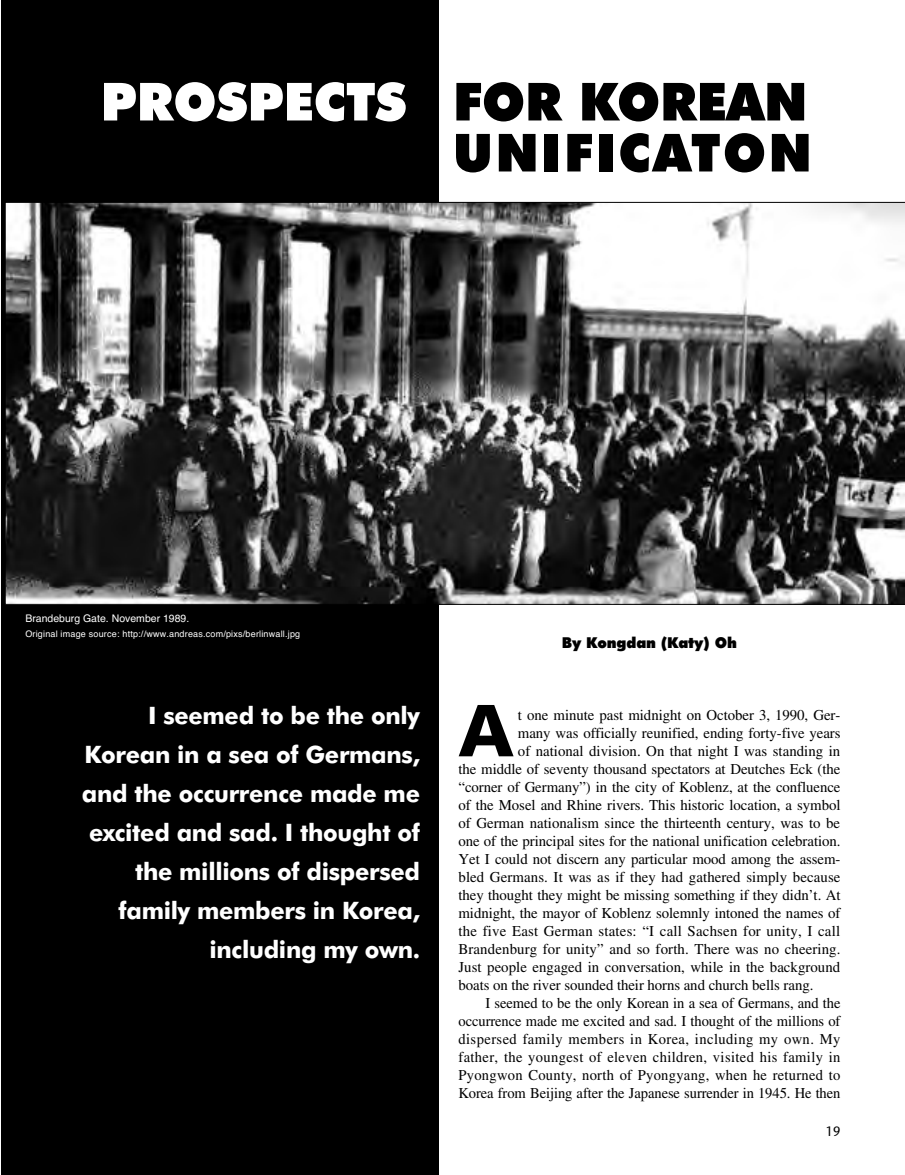
<style>
.page{position:relative;width:905px;height:1175px;background:#fff}
.page>*{position:absolute;margin:0;border:0;box-sizing:border-box;transform-origin:0 0}
.t1{font:900 73.5px "Frutiger";color:#000}
.t2{font:900 52.5px/51px "Futura BT";letter-spacing:-.005em;color:#000;text-align:right}
.t3{font:700 24px/39px "Futura BT";letter-spacing:-.015em;color:#fff;text-align:right}
.t4{font:15px "EAA Times";letter-spacing:-.005em;color:#000}
.t5{font:15px "EAA Times";letter-spacing:.025em;color:#000}
.t6{font:15px "EAA Times";letter-spacing:.015em;color:#000}
.t7{font:15px "EAA Times";letter-spacing:.02em;color:#000}
.t8{font:15px "EAA Times";letter-spacing:.03em;color:#000}
.t9{font:900 15px "Futura BT";letter-spacing:-.005em;color:#000}
.t10{font:13.5px "Stone Sans";color:#000;scale:.95 1}
.t11{font:10.5px "Helvetica";color:#fff}
.t12{font:9px "Helvetica";letter-spacing:.02em;color:#fff}
.s1{color:#fff}
</style>
<div class="page">
<div style="left:1px;top:0;width:438px;height:1174px;background:#000"></div>
<svg style="left:5px;top:202px;width:899px;height:402px"></svg>
<h2 class="t2" style="left:101px;top:81px;width:712px"><span class="s1">PROSPECTS</span> FOR KOREAN<br>UNIFICATON</h2>
<p class="t11" style="left:25px;top:612px;width:165px">Brandeburg Gate. November 1989.</p>
<p class="t12" style="left:25px;top:628px;width:276px">Original image source: http://www.andreas.com/pixs/berlinwall.jpg</p>
<h3 class="t3" style="left:82px;top:698px;width:339px">I seemed to be the only<br>Korean in a sea of Germans, and the occurrence made me excited and sad. I thought of the millions of dispersed family members in Korea, including my own.</h3>
<p class="t9" style="left:562px;top:637px;width:177px">By Kongdan (Katy) Oh</p>
<h1 class="t1" style="left:458px;top:701px;width:58px">A</h1>
<p class="t4" style="left:518px;top:710px;width:324px">t one minute past midnight on October 3, 1990, Ger-</p>
<p class="t4" style="left:518px;top:728px;width:324px">many was officially reunified, ending forty-five years</p>
<p class="t4" style="left:518px;top:746px;width:324px">of national division. On that night I was standing in</p>
<p class="t4" style="left:458px;top:764px;width:383px">the middle of seventy thousand spectators at Deutches Eck (the</p>
<p class="t4" style="left:458px;top:782px;width:383px">“corner of Germany”) in the city of Koblenz, at the confluence</p>
<p class="t4" style="left:458px;top:800px;width:383px">of the Mosel and Rhine rivers. This historic location, a symbol</p>
<p class="t4" style="left:458px;top:818px;width:383px">of German nationalism since the thirteenth century, was to be</p>
<p class="t4" style="left:458px;top:836px;width:383px">one of the principal sites for the national unification celebration.</p>
<p class="t4" style="left:458px;top:854px;width:383px">Yet I could not discern any particular mood among the assem-</p>
<p class="t4" style="left:458px;top:872px;width:383px">bled Germans. It was as if they had gathered simply because</p>
<p class="t4" style="left:458px;top:890px;width:383px">they thought they might be missing something if they didn’t. At</p>
<p class="t4" style="left:458px;top:908px;width:383px">midnight, the mayor of Koblenz solemnly intoned the names of</p>
<p class="t6" style="left:458px;top:926px;width:383px">the five East German states: “I call Sachsen for unity, I call</p>
<p class="t4" style="left:458px;top:944px;width:383px">Brandenburg for unity” and so forth. There was no cheering.</p>
<p class="t4" style="left:458px;top:962px;width:383px">Just people engaged in conversation, while in the background</p>
<p class="t4" style="left:458px;top:980px;width:356px">boats on the river sounded their horns and church bells rang.</p>
<p class="t4" style="left:485px;top:998px;width:356px">I seemed to be the only Korean in a sea of Germans, and the</p>
<p class="t4" style="left:458px;top:1016px;width:383px">occurrence made me excited and sad. I thought of the millions of</p>
<p class="t8" style="left:458px;top:1034px;width:383px">dispersed family members in Korea, including my own. My</p>
<p class="t5" style="left:458px;top:1052px;width:383px">father, the youngest of eleven children, visited his family in</p>
<p class="t7" style="left:458px;top:1070px;width:383px">Pyongwon County, north of Pyongyang, when he returned to</p>
<p class="t4" style="left:458px;top:1088px;width:383px">Korea from Beijing after the Japanese surrender in 1945. He then</p>
<p class="t10" style="left:825px;top:1125px;width:17px">19</p>
</div>
